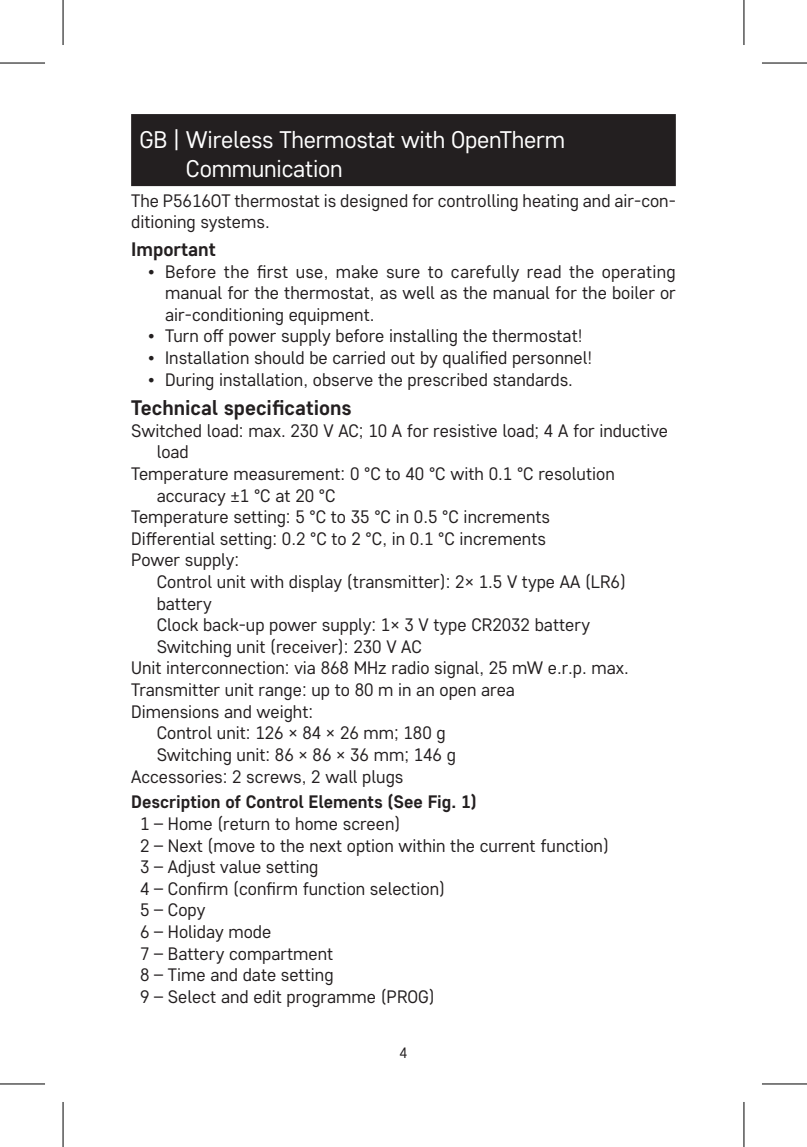
<style>
.page{position:relative;width:807px;height:1147px;background:#fff}
.page>*{position:absolute;margin:0;border:0;box-sizing:border-box;transform-origin:0 0}
.t1{font:24px/28.8px "Core Sans D35";letter-spacing:-.01em;color:#fff}
.t2{font:700 21px "Core Sans D55";color:#231f20}
.t3{font:700 19.5px "Core Sans D55";color:#231f20}
.t4{font:18px/21.6px "Core Sans D35";color:#231f20}
.t5{font:700 18px "Core Sans D55";color:#231f20}
.t6{font:15px "Core Sans D35";color:#231f20}
</style>
<div class="page">
<div style="left:131px;top:114px;width:544px;height:72px;background:#231f20"></div>
<svg style="left:744px;top:0;width:1px;height:45px"></svg>
<svg style="left:744px;top:1102px;width:1px;height:44px"></svg>
<hr style="left:0;top:62px;width:45px;height:2px;background:#000">
<hr style="left:761px;top:62px;width:45px;height:2px;background:#000">
<hr style="left:0;top:1083px;width:45px;height:1px;background:#000">
<hr style="left:761px;top:1083px;width:45px;height:1px;background:#000">
<hr style="left:62px;top:0;width:2px;height:45px;background:#000">
<hr style="left:62px;top:1101px;width:2px;height:45px;background:#000">
<hr style="left:743px;top:0;width:1px;height:45px;background:#000">
<hr style="left:743px;top:1101px;width:1px;height:45px;background:#000">
<h1 class="t1" style="left:186px;top:124px;width:380px;text-indent:-46px">GB | Wireless Thermostat with OpenTherm<br>Communication</h1>
<p class="t4" style="left:131px;top:189px;width:546px">The P5616OT thermostat is designed for controlling heating and air-con&shy;ditioning systems.</p>
<p class="t3" style="left:131px;top:236px;width:86px">Important</p>
<p class="t4" style="left:165px;top:260px;width:512px;text-align:justify;text-indent:-17px">• Before the first use, make sure to carefully read the operating manual for the thermostat, as well as the manual for the boiler or air-conditioning equipment.</p>
<p class="t4" style="left:148px;top:325px;width:436px">• Turn off power supply before installing the thermostat!</p>
<p class="t4" style="left:148px;top:346px;width:445px">• Installation should be carried out by qualified personnel!</p>
<p class="t4" style="left:148px;top:368px;width:426px">• During installation, observe the prescribed standards.</p>
<p class="t2" style="left:131px;top:394px;width:222px">Technical specifications</p>
<p class="t4" style="left:131px;top:419px;width:538px">Switched load: max. 230 V AC; 10 A for resistive load; 4 A for inductive</p>
<p class="t4" style="left:157px;top:440px;width:34px">load</p>
<p class="t4" style="left:131px;top:462px;width:485px">Temperature measurement: 0 °C to 40 °C with 0.1 °C resolution</p>
<p class="t4" style="left:157px;top:484px;width:180px">accuracy ±1 °C at 20 °C</p>
<p class="t4" style="left:131px;top:505px;width:420px">Temperature setting: 5 °C to 35 °C in 0.5 °C increments</p>
<p class="t4" style="left:131px;top:527px;width:416px">Differential setting: 0.2 °C to 2 °C, in 0.1 °C increments</p>
<p class="t4" style="left:131px;top:548px;width:109px">Power supply:</p>
<p class="t4" style="left:157px;top:570px;width:470px">Control unit with display (transmitter): 2× 1.5 V type AA (LR6)</p>
<p class="t4" style="left:157px;top:592px;width:57px">battery</p>
<p class="t4" style="left:157px;top:613px;width:435px">Clock back-up power supply: 1× 3 V type CR2032 battery</p>
<p class="t4" style="left:157px;top:635px;width:266px">Switching unit (receiver): 230 V AC</p>
<p class="t4" style="left:131px;top:656px;width:499px">Unit interconnection: via 868 MHz radio signal, 25 mW e.r.p. max.</p>
<p class="t4" style="left:131px;top:678px;width:385px">Transmitter unit range: up to 80 m in an open area</p>
<p class="t4" style="left:131px;top:700px;width:183px">Dimensions and weight:</p>
<p class="t4" style="left:157px;top:721px;width:290px">Control unit: 126 × 84 × 26 mm; 180 g</p>
<p class="t4" style="left:157px;top:743px;width:301px">Switching unit: 86 × 86 × 36 mm; 146 g</p>
<p class="t4" style="left:131px;top:764px;width:274px">Accessories: 2 screws, 2 wall plugs</p>
<p class="t5" style="left:131px;top:790px;width:347px">Description of Control Elements (See Fig. 1)</p>
<p class="t4" style="left:140px;top:812px;width:470px">1 – Home (return to home screen)<br>2 – Next (move to the next option within the current function)<br>3 – Adjust value setting<br>4 – Confirm (confirm function selection)<br>5 – Copy<br>6 – Holiday mode<br>7 – Battery compartment<br>8 – Time and date setting<br>9 – Select and edit programme (PROG)</p>
<p class="t6" style="left:399px;top:1043px;width:9px">4</p>
</div>
